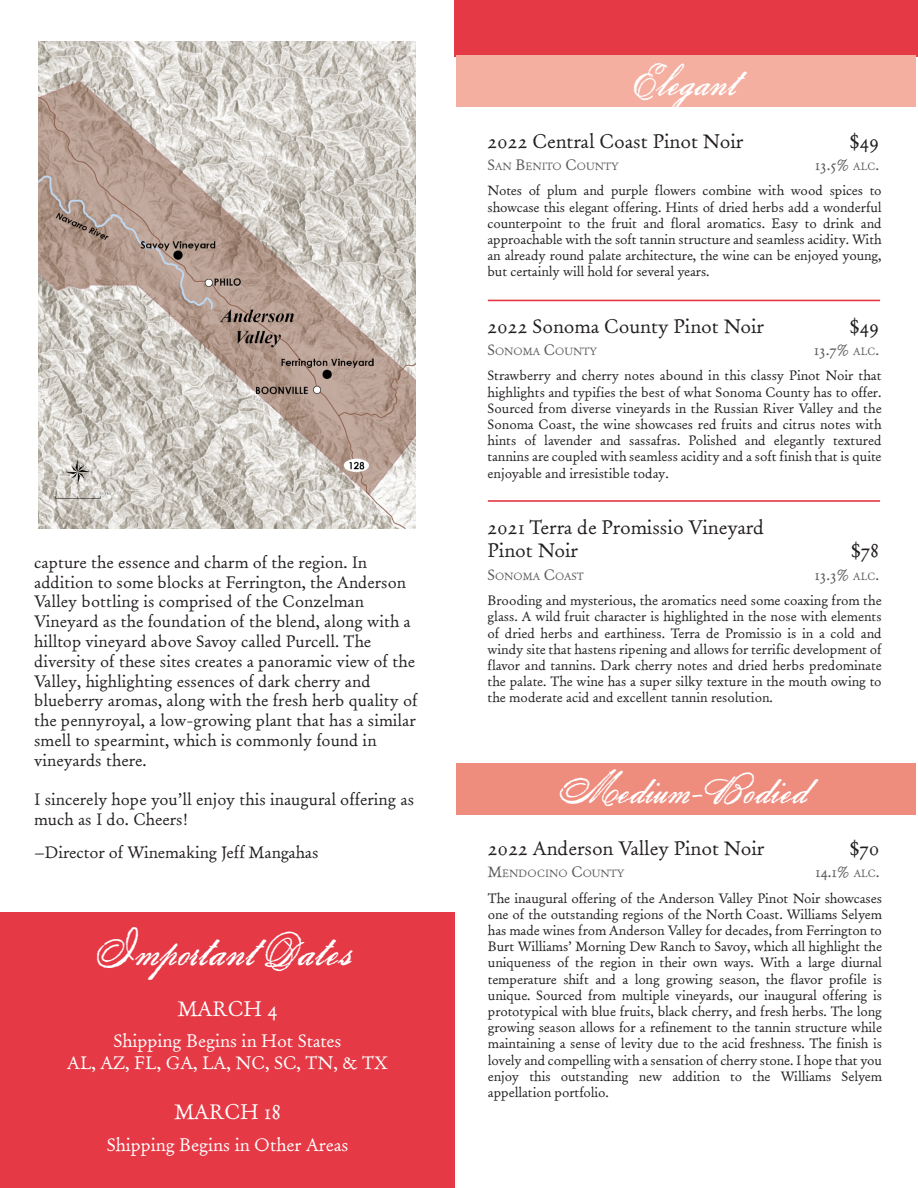
<style>
.page{position:relative;width:918px;height:1188px;background:#fff}
.page>*{position:absolute;margin:0;border:0;box-sizing:border-box;transform-origin:0 0}
.t1{font:36px "Archive Penman Script";color:#fff}
.t2{font:33px "Archive Penman Script";color:#fff}
.t3{font:21px "Old Claude LP Regular";color:#fff}
.t4{font:19.5px/23.4px "Old Claude LP Regular";color:#231f20}
.t5{font:18px/21.6px "Old Claude LP Regular";color:#fff;text-align:center}
.t6{font:16.5px/19.8px "Old Claude LP Regular";letter-spacing:.005em;color:#231f20}
.t7{font:15px "Old Claude LP Regular";color:#57585a}
.t8{font:13.5px/16.2px "Old Claude LP Regular";letter-spacing:-.005em;color:#231f20;text-align:justify}
.t9{font:10.5px "Old Claude LP Regular";color:#57585a}
.s1{font-size:15px}
.s2{font-size:10.5px}
</style>
<div class="page">
<div style="left:454px;top:0;width:464px;height:56px;background:#e53945"></div>
<hr style="left:488px;top:300px;width:392px;height:1px;background:#e53945">
<div style="left:456px;top:56px;width:460px;height:51px;background:#f5afa1"></div>
<hr style="left:488px;top:500px;width:392px;height:2px;background:#e53945">
<div style="left:456px;top:763px;width:460px;height:51px;background:#ee8c7e"></div>
<div style="left:0;top:913px;width:454px;height:275px;background:#e53945"></div>
<img style="left:39px;top:42px;width:376px;height:487px">
<p class="t6" style="left:34px;top:552px;width:385px">capture the essence and charm of the region. In addition to some blocks at Ferrington, the Anderson Valley bottling is comprised of the Conzelman Vineyard as the foundation of the blend, along with a hilltop vineyard above Savoy called Purcell. The diversity of these sites creates a panoramic view of the Valley, highlighting essences of dark cherry and blueberry aromas, along with the fresh herb quality of the pennyroyal, a low-growing plant that has a similar smell to spearmint, which is commonly found in vineyards there.</p>
<p class="t6" style="left:34px;top:790px;width:382px">I sincerely hope you’ll enjoy this inaugural offering as much as I do. Cheers!</p>
<p class="t6" style="left:34px;top:843px;width:286px">–Director of Winemaking Jeff Mangahas</p>
<h1 class="t1" style="left:96px;top:931px;width:258px">Important Dates</h1>
<h3 class="t3" style="left:178px;top:995px;width:101px">MARCH 4</h3>
<h3 class="t5" style="left:67px;top:1030px;width:322px">Shipping Begins in Hot States<br>AL, AZ, FL, GA, LA, NC, SC, TN, &amp; TX</h3>
<h3 class="t3" style="left:174px;top:1099px;width:108px">MARCH 18</h3>
<h3 class="t5" style="left:107px;top:1134px;width:243px">Shipping Begins in Other Areas</h3>
<h2 class="t2" style="left:633px;top:65px;width:105px">Elegant</h2>
<h3 class="t4" style="left:488px;top:129px;width:257px">2022 Central Coast Pinot Noir</h3>
<h3 class="t4" style="left:850px;top:129px;width:31px">$49</h3>
<p class="t9" style="left:488px;top:160px;width:133px"><span class="s1">S</span>AN <span class="s1">B</span>ENITO <span class="s1">C</span>OUNTY</p>
<p class="t7" style="left:815px;top:156px;width:66px">13.5% <span class="s2">ALC</span>.</p>
<p class="t8" style="left:488px;top:183px;width:396px">Notes of plum and purple flowers combine with wood spices to showcase this elegant offering. Hints of dried herbs add a wonderful counterpoint to the fruit and floral aromatics. Easy to drink and approachable with the soft tannin structure and seamless acidity. With an already round palate architecture, the wine can be enjoyed young, but certainly will hold for several years.</p>
<h3 class="t4" style="left:488px;top:315px;width:278px">2022 Sonoma County Pinot Noir</h3>
<h3 class="t4" style="left:850px;top:315px;width:31px">$49</h3>
<p class="t9" style="left:488px;top:345px;width:111px"><span class="s1">S</span>ONOMA <span class="s1">C</span>OUNTY</p>
<p class="t7" style="left:814px;top:341px;width:67px">13.7% <span class="s2">ALC</span>.</p>
<p class="t8" style="left:488px;top:368px;width:396px">Strawberry and cherry notes abound in this classy Pinot Noir that highlights and typifies the best of what Sonoma County has to offer.<br>Sourced from diverse vineyards in the Russian River Valley and the Sonoma Coast, the wine showcases red fruits and citrus notes with hints of lavender and sassafras. Polished and elegantly textured tannins are coupled with seamless acidity and a soft finish that is quite enjoyable and irresistible today.</p>
<h3 class="t4" style="left:488px;top:516px;width:278px">2021 Terra de Promissio Vineyard<br>Pinot Noir</h3>
<h3 class="t4" style="left:851px;top:539px;width:29px">$78</h3>
<p class="t9" style="left:488px;top:570px;width:98px"><span class="s1">S</span>ONOMA <span class="s1">C</span>OAST</p>
<p class="t7" style="left:815px;top:565px;width:66px">13.3% <span class="s2">ALC</span>.</p>
<p class="t8" style="left:488px;top:593px;width:396px">Brooding and mysterious, the aromatics need some coaxing from the glass. A wild fruit character is highlighted in the nose with elements of dried herbs and earthiness. Terra de Promissio is in a cold and windy site that hastens ripening and allows for terrific development of flavor and tannins. Dark cherry notes and dried herbs predominate the palate. The wine has a super silky texture in the mouth owing to the moderate acid and excellent tannin resolution.</p>
<h2 class="t2" style="left:562px;top:772px;width:247px">Medium-Bodied</h2>
<h3 class="t4" style="left:488px;top:837px;width:278px">2022 Anderson Valley Pinot Noir</h3>
<h3 class="t4" style="left:850px;top:837px;width:31px">$70</h3>
<p class="t9" style="left:488px;top:867px;width:138px"><span class="s1">M</span>ENDOCINO <span class="s1">C</span>OUNTY</p>
<p class="t7" style="left:815px;top:863px;width:66px">14.1% <span class="s2">ALC</span>.</p>
<p class="t8" style="left:488px;top:890px;width:396px">The inaugural offering of the Anderson Valley Pinot Noir showcases one of the outstanding regions of the North Coast. Williams Selyem has made wines from Anderson Valley for decades, from Ferrington to Burt Williams’ Morning Dew Ranch to Savoy, which all highlight the uniqueness of the region in their own ways. With a large diurnal temperature shift and a long growing season, the flavor profile is unique. Sourced from multiple vineyards, our inaugural offering is prototypical with blue fruits, black cherry, and fresh herbs. The long growing season allows for a refinement to the tannin structure while maintaining a sense of levity due to the acid freshness. The finish is lovely and compelling with a sensation of cherry stone. I hope that you enjoy this outstanding new addition to the Williams Selyem appellation portfolio.</p>
</div>
